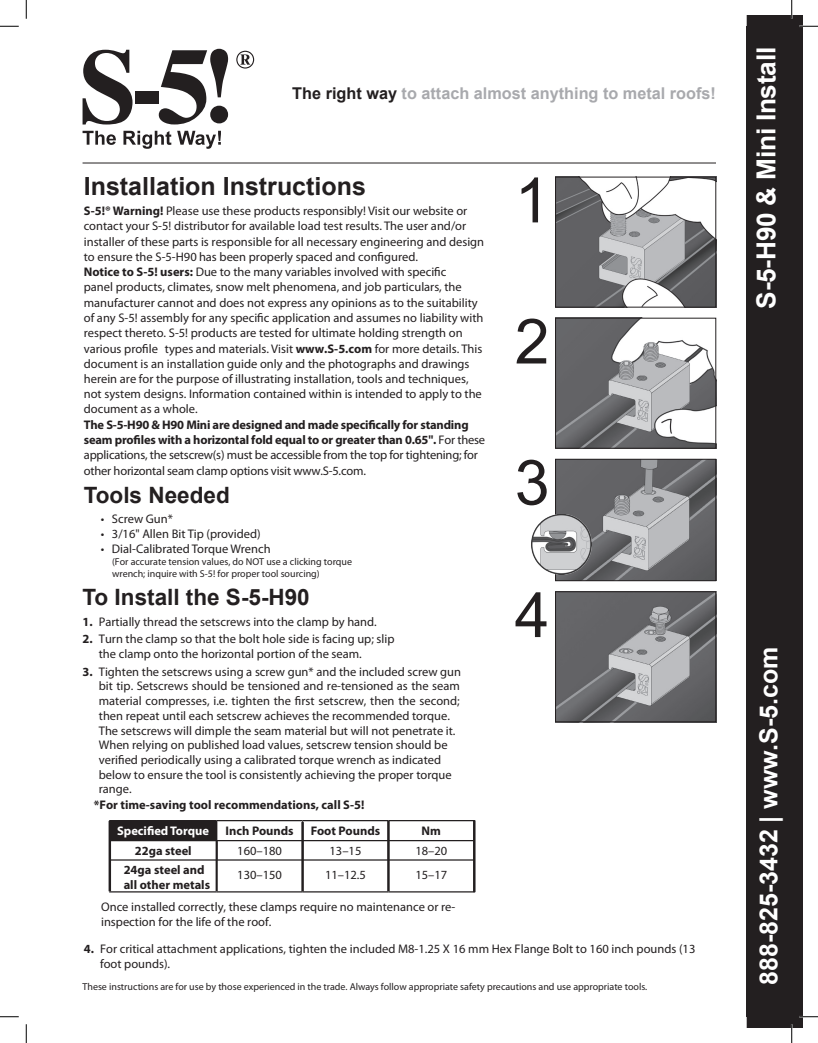
<style>
.page{position:relative;width:818px;height:1043px;background:#fff}
.page>*{position:absolute;margin:0;border:0;box-sizing:border-box;transform-origin:0 0}
.t1{font:62.5px "Arial";color:#231f20}
.t2{font:700 26.25px "Arial";letter-spacing:-.01em;color:#fff}
.t3{font:700 25px "Arial";color:#fff}
.t4{font:700 25px "Arial";color:#231f20}
.t5{font:700 22.5px "Arial";color:#231f20}
.t6{font:700 16.25px "Arial";color:#a8a9ad}
.t7{font:12.5px/15.2px "Myriad Pro";color:#231f20}
.t8{font:700 12.5px/14.4px "Myriad Pro";color:#231f20}
.t9{font:700 12.5px "Myriad Pro";color:#fff}
.t10{font:10px/12px "Myriad Pro";color:#231f20}
.s1{color:#231f20}
.s2{font-weight:700}
</style>
<div class="page">
<div style="left:746px;top:15px;width:56px;height:1013px;background:#231f20"></div>
<div style="left:746px;top:26px;width:45px;height:990px;background:#231f20"></div>
<svg style="left:82px;top:131px;width:34px;height:14px"></svg>
<svg style="left:123px;top:131px;width:48px;height:18px"></svg>
<svg style="left:177px;top:131px;width:44px;height:18px"></svg>
<svg style="left:82px;top:50px;width:50px;height:74px"></svg>
<div style="left:135px;top:91px;width:23px;height:13px;background:#231f20"></div>
<svg style="left:159px;top:49px;width:69px;height:75px"></svg>
<svg style="left:236px;top:51px;width:18px;height:18px"></svg>
<hr style="left:82px;top:163px;width:634px;height:1px;background:#231f20">
<img style="left:557px;top:320px;width:157px;height:126px">
<div style="left:555px;top:318px;width:161px;height:130px;border:1px solid #231f20"></div>
<img style="left:557px;top:593px;width:157px;height:127px">
<div style="left:555px;top:591px;width:161px;height:131px;border:1px solid #231f20"></div>
<img style="left:557px;top:461px;width:157px;height:118px">
<div style="left:555px;top:459px;width:161px;height:122px;border:1px solid #231f20"></div>
<img style="left:557px;top:179px;width:157px;height:126px">
<div style="left:555px;top:177px;width:161px;height:130px;border:1px solid #231f20"></div>
<img style="left:531px;top:514px;width:60px;height:60px">
<div style="left:110px;top:820px;width:107px;height:20px;background:#231f20"></div>
<hr style="left:109px;top:859px;width:108px;height:1px;background:#231f20">
<hr style="left:109px;top:820px;width:2px;height:71px;background:#231f20">
<hr style="left:217px;top:859px;width:85px;height:1px;background:#231f20">
<hr style="left:215px;top:840px;width:3px;height:51px;background:#231f20">
<hr style="left:302px;top:859px;width:86px;height:1px;background:#231f20">
<hr style="left:301px;top:822px;width:3px;height:69px;background:#231f20">
<hr style="left:388px;top:859px;width:87px;height:1px;background:#231f20">
<hr style="left:387px;top:820px;width:2px;height:71px;background:#231f20">
<hr style="left:473px;top:820px;width:2px;height:72px;background:#231f20">
<hr style="left:109px;top:891px;width:108px;height:1px;background:#231f20">
<hr style="left:217px;top:891px;width:85px;height:1px;background:#231f20">
<hr style="left:302px;top:891px;width:86px;height:1px;background:#231f20">
<hr style="left:388px;top:891px;width:87px;height:1px;background:#231f20">
<hr style="left:217px;top:820px;width:85px;height:1px;background:#231f20">
<hr style="left:302px;top:820px;width:86px;height:1px;background:#231f20">
<hr style="left:388px;top:820px;width:87px;height:1px;background:#231f20">
<hr style="left:109px;top:840px;width:108px;height:1px;background:#231f20">
<hr style="left:217px;top:840px;width:85px;height:1px;background:#231f20">
<hr style="left:302px;top:840px;width:86px;height:1px;background:#231f20">
<hr style="left:388px;top:840px;width:87px;height:1px;background:#231f20">
<svg style="left:0;top:25px;width:19px;height:2px"></svg>
<svg style="left:799px;top:25px;width:19px;height:2px"></svg>
<svg style="left:0;top:1016px;width:19px;height:1px"></svg>
<svg style="left:799px;top:1015px;width:19px;height:2px"></svg>
<svg style="left:25px;top:0;width:2px;height:19px"></svg>
<svg style="left:25px;top:1024px;width:2px;height:18px"></svg>
<svg style="left:790px;top:0;width:2px;height:19px"></svg>
<svg style="left:790px;top:1024px;width:2px;height:18px"></svg>
<h3 class="t6" style="left:292px;top:84px;width:425px"><span class="s1">The right way</span> to attach almost anything to metal roofs!</h3>
<h3 class="t4" style="left:84px;top:172px;width:283px">Installation Instructions</h3>
<p class="t7" style="left:84px;top:203px;width:402px"><span class="s2">S-5!® Warning!</span> Please use these products responsibly! Visit our website or contact your S-5! distributor for available load test results. The user and/or installer of these parts is responsible for all necessary engineering and design to ensure the S-5-H90 has been properly spaced and configured.<br><span class="s2">Notice to S-5! users:</span> Due to the many variables involved with specific<br>panel products, climates, snow melt phenomena, and job particulars, the manufacturer cannot and does not express any opinions as to the suitability of any S-5! assembly for any specific application and assumes no liability with respect thereto. S-5! products are tested for ultimate holding strength on various profile types and materials. Visit <span class="s2">www.S-5.com</span> for more details. This document is an installation guide only and the photographs and drawings herein are for the purpose of illustrating installation, tools and techniques, not system designs. Information contained within is intended to apply to the document as a whole.</p>
<p class="t7" style="left:84px;top:417px;width:403px"><span class="s2">The S-5-H90 &amp; H90 Mini are designed and made specifically for standing seam profiles with a horizontal fold equal to or greater than 0.65".</span> For these applications, the setscrew(s) must be accessible from the top for tightening; for other horizontal seam clamp options visit www.S-5.com.</p>
<h3 class="t5" style="left:84px;top:482px;width:147px">Tools Needed</h3>
<p class="t7" style="left:101px;top:511px;width:74px">• Screw Gun*</p>
<p class="t7" style="left:101px;top:526px;width:161px">• 3/16" Allen Bit Tip (provided)</p>
<p class="t7" style="left:101px;top:541px;width:171px">• Dial-Calibrated Torque Wrench</p>
<p class="t10" style="left:112px;top:556px;width:241px">(For accurate tension values, do NOT use a clicking torque wrench; inquire with S-5! for proper tool sourcing)</p>
<h3 class="t5" style="left:82px;top:584px;width:229px">To Install the S-5-H90</h3>
<p class="t7" style="left:82px;top:614px;width:296px"><span class="s2">1.</span> Partially thread the setscrews into the clamp by hand.</p>
<p class="t7" style="left:99px;top:631px;width:297px;text-indent:-16px"><span class="s2">2.</span> Turn the clamp so that the bolt hole side is facing up; slip the clamp onto the horizontal portion of the seam.</p>
<p class="t7" style="left:99px;top:664px;width:364px;line-height:14.8px;text-indent:-16px"><span class="s2">3.</span> Tighten the setscrews using a screw gun* and the included screw gun bit tip. Setscrews should be tensioned and re-tensioned as the seam material compresses, i.e. tighten the first setscrew, then the second; then repeat until each setscrew achieves the recommended torque.<br>The setscrews will dimple the seam material but will not penetrate it.<br>When relying on published load values, setscrew tension should be verified periodically using a calibrated torque wrench as indicated below to ensure the tool is consistently achieving the proper torque range.</p>
<p class="t8" style="left:94px;top:798px;width:272px">*For time-saving tool recommendations, call S-5!</p>
<p class="t9" style="left:117px;top:824px;width:94px">SpecifiedTorque</p>
<p class="t8" style="left:225px;top:824px;width:70px">Inch Pounds</p>
<p class="t8" style="left:311px;top:824px;width:71px">Foot Pounds</p>
<p class="t8" style="left:421px;top:824px;width:21px">Nm</p>
<p class="t8" style="left:135px;top:843px;width:58px">22ga steel</p>
<p class="t7" style="left:237px;top:843px;width:46px">160–180</p>
<p class="t7" style="left:329px;top:843px;width:33px">13–15</p>
<p class="t7" style="left:415px;top:843px;width:33px">18–20</p>
<p class="t8" style="left:124px;top:863px;width:88px">24ga steel and all other metals</p>
<p class="t7" style="left:237px;top:867px;width:46px">130–150</p>
<p class="t7" style="left:325px;top:867px;width:42px">11–12.5</p>
<p class="t7" style="left:415px;top:867px;width:33px">15–17</p>
<p class="t7" style="left:101px;top:900px;width:356px;line-height:14.9px">Once installed correctly, these clamps require no maintenance or re&shy;inspection for the life of the roof.</p>
<h1 class="t1" style="left:514px;top:165px;width:36px">1</h1>
<h1 class="t1" style="left:514px;top:306px;width:36px">2</h1>
<h1 class="t1" style="left:514px;top:447px;width:36px">3</h1>
<h1 class="t1" style="left:514px;top:580px;width:36px">4</h1>
<p class="t7" style="left:100px;top:941px;width:597px;text-indent:-16px"><span class="s2">4.</span> For critical attachment applications, tighten the included M8-1.25 X 16 mm Hex Flange Bolt to 160 inch pounds (13 foot pounds).</p>
<p class="t10" style="left:82px;top:981px;width:566px">These instructions are for use by those experienced in the trade. Always follow appropriate safety precautions and use appropriate tools.</p>
<h2 class="t2" style="left:751px;top:308px;width:263px;rotate:-90deg">S-5-H90 &amp; Mini Install</h2>
<h3 class="t3" style="left:754px;top:985px;width:340px;rotate:-90deg">888-825-3432 | www.S-5.com</h3>
</div>
